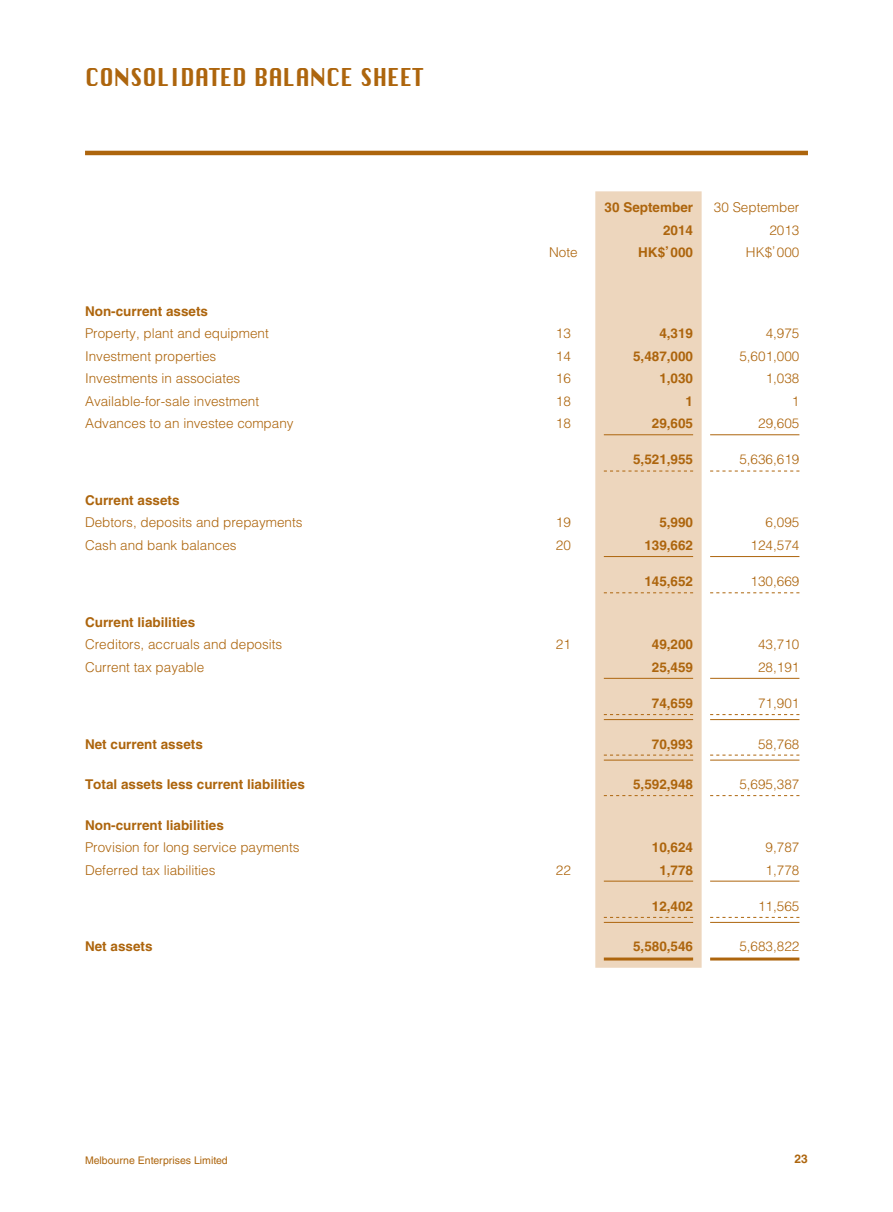
<style>
.page{position:relative;width:893px;height:1212px;background:#fff}
.page>*{position:absolute;margin:0;border:0;box-sizing:border-box;transform-origin:0 0}
.t1{font:24px "Chicago";color:#ad650d;scale:.9 1}
._1__內文{font:300 13.5px "Helvetica LT Std";color:#ad650d}
._1__內文-2{font:700 13.5px "Helvetica LT Std";color:#ad650d}
.t2{font:700 12px "Helvetica LT Std";color:#ad650d}
.t3{font:10.5px "Helvetica LT Std";color:#ad650d}
</style>
<div class="page">
<hr style="left:85px;top:151px;width:723px;height:4px;background:#ad650d">
<div style="left:595px;top:191px;width:107px;height:777px;background:#edd6bd"></div>
<hr style="left:604px;top:434px;width:89px;height:1px;background:#ad650d">
<hr style="left:710px;top:434px;width:89px;height:1px;background:#ad650d">
<svg style="left:604px;top:471px;width:89px;height:1px"></svg>
<svg style="left:710px;top:471px;width:89px;height:1px"></svg>
<hr style="left:604px;top:556px;width:89px;height:1px;background:#ad650d">
<hr style="left:710px;top:556px;width:89px;height:1px;background:#ad650d">
<svg style="left:604px;top:592px;width:89px;height:1px"></svg>
<svg style="left:710px;top:592px;width:89px;height:1px"></svg>
<hr style="left:604px;top:678px;width:89px;height:1px;background:#ad650d">
<hr style="left:710px;top:678px;width:89px;height:1px;background:#ad650d">
<svg style="left:604px;top:714px;width:89px;height:1px"></svg>
<hr style="left:604px;top:719px;width:89px;height:1px;background:#ad650d">
<svg style="left:710px;top:714px;width:89px;height:1px"></svg>
<hr style="left:710px;top:719px;width:89px;height:1px;background:#ad650d">
<svg style="left:604px;top:755px;width:89px;height:1px"></svg>
<hr style="left:604px;top:760px;width:89px;height:1px;background:#ad650d">
<svg style="left:710px;top:755px;width:89px;height:1px"></svg>
<hr style="left:710px;top:760px;width:89px;height:1px;background:#ad650d">
<svg style="left:604px;top:795px;width:89px;height:1px"></svg>
<svg style="left:710px;top:795px;width:89px;height:1px"></svg>
<hr style="left:604px;top:881px;width:89px;height:1px;background:#ad650d">
<hr style="left:710px;top:881px;width:89px;height:1px;background:#ad650d">
<svg style="left:604px;top:917px;width:89px;height:1px"></svg>
<hr style="left:604px;top:922px;width:89px;height:1px;background:#ad650d">
<svg style="left:710px;top:917px;width:89px;height:1px"></svg>
<hr style="left:710px;top:922px;width:89px;height:1px;background:#ad650d">
<hr style="left:604px;top:957px;width:89px;height:3px;background:#ad650d">
<hr style="left:710px;top:957px;width:89px;height:3px;background:#ad650d">
<h1 class="t1" style="left:85px;top:59px;width:377px">CONSOLIDATED BALANCE SHEET</h1>
<p class="_1__內文-2" style="left:605px;top:199px;width:90px">30 September</p>
<p class="_1__內文" style="left:714px;top:199px;width:87px">30 September</p>
<p class="_1__內文-2" style="left:663px;top:222px;width:32px">2014</p>
<p class="_1__內文" style="left:769px;top:221px;width:32px">2013</p>
<p class="_1__內文" style="left:549px;top:244px;width:30px">Note</p>
<p class="_1__內文-2" style="left:638px;top:244px;width:56px">HK$’000</p>
<p class="_1__內文" style="left:746px;top:244px;width:55px">HK$’000</p>
<p class="_1__內文-2" style="left:85px;top:303px;width:125px">Non-current assets</p>
<p class="_1__內文" style="left:85px;top:325px;width:185px">Property, plant and equipment</p>
<p class="_1__內文" style="left:556px;top:325px;width:17px">13</p>
<p class="_1__內文-2" style="left:659px;top:325px;width:35px">4,319</p>
<p class="_1__內文" style="left:766px;top:325px;width:35px">4,975</p>
<p class="_1__內文" style="left:85px;top:347px;width:133px">Investment properties</p>
<p class="_1__內文" style="left:556px;top:347px;width:17px">14</p>
<p class="_1__內文-2" style="left:633px;top:348px;width:62px">5,487,000</p>
<p class="_1__內文" style="left:739px;top:347px;width:62px">5,601,000</p>
<p class="_1__內文" style="left:85px;top:370px;width:157px">Investments in associates</p>
<p class="_1__內文" style="left:556px;top:370px;width:17px">16</p>
<p class="_1__內文-2" style="left:659px;top:370px;width:35px">1,030</p>
<p class="_1__內文" style="left:766px;top:370px;width:35px">1,038</p>
<p class="_1__內文" style="left:85px;top:392px;width:176px">Available-for-sale investment</p>
<p class="_1__內文" style="left:556px;top:392px;width:17px">18</p>
<p class="_1__內文-2" style="left:686px;top:393px;width:9px">1</p>
<p class="_1__內文" style="left:792px;top:392px;width:9px">1</p>
<p class="_1__內文" style="left:85px;top:415px;width:210px">Advances to an investee company</p>
<p class="_1__內文" style="left:556px;top:415px;width:17px">18</p>
<p class="_1__內文-2" style="left:652px;top:415px;width:43px">29,605</p>
<p class="_1__內文" style="left:758px;top:415px;width:43px">29,605</p>
<p class="_1__內文-2" style="left:633px;top:451px;width:62px">5,521,955</p>
<p class="_1__內文" style="left:739px;top:451px;width:62px">5,636,619</p>
<p class="_1__內文-2" style="left:85px;top:492px;width:96px">Current assets</p>
<p class="_1__內文" style="left:85px;top:514px;width:219px">Debtors, deposits and prepayments</p>
<p class="_1__內文" style="left:556px;top:514px;width:17px">19</p>
<p class="_1__內文-2" style="left:659px;top:514px;width:35px">5,990</p>
<p class="_1__內文" style="left:766px;top:514px;width:35px">6,095</p>
<p class="_1__內文" style="left:85px;top:537px;width:153px">Cash and bank balances</p>
<p class="_1__內文" style="left:556px;top:537px;width:17px">20</p>
<p class="_1__內文-2" style="left:644px;top:537px;width:50px">139,662</p>
<p class="_1__內文" style="left:751px;top:537px;width:50px">124,574</p>
<p class="_1__內文-2" style="left:644px;top:573px;width:50px">145,652</p>
<p class="_1__內文" style="left:751px;top:573px;width:50px">130,669</p>
<p class="_1__內文-2" style="left:85px;top:614px;width:112px">Current liabilities</p>
<p class="_1__內文" style="left:85px;top:636px;width:199px">Creditors, accruals and deposits</p>
<p class="_1__內文" style="left:556px;top:636px;width:17px">21</p>
<p class="_1__內文-2" style="left:652px;top:636px;width:43px">49,200</p>
<p class="_1__內文" style="left:758px;top:636px;width:43px">43,710</p>
<p class="_1__內文" style="left:85px;top:658px;width:121px">Current tax payable</p>
<p class="_1__內文-2" style="left:652px;top:659px;width:43px">25,459</p>
<p class="_1__內文" style="left:758px;top:658px;width:43px">28,191</p>
<p class="_1__內文-2" style="left:652px;top:695px;width:43px">74,659</p>
<p class="_1__內文" style="left:758px;top:695px;width:43px">71,901</p>
<p class="_1__內文-2" style="left:85px;top:735px;width:119px">Net current assets</p>
<p class="_1__內文-2" style="left:652px;top:735px;width:43px">70,993</p>
<p class="_1__內文" style="left:758px;top:735px;width:43px">58,768</p>
<p class="_1__內文-2" style="left:85px;top:776px;width:221px">Total assets less current liabilities</p>
<p class="_1__內文-2" style="left:633px;top:776px;width:62px">5,592,948</p>
<p class="_1__內文" style="left:739px;top:776px;width:62px">5,695,387</p>
<p class="_1__內文-2" style="left:85px;top:816px;width:140px">Non-current liabilities</p>
<p class="_1__內文" style="left:85px;top:839px;width:216px">Provision for long service payments</p>
<p class="_1__內文-2" style="left:652px;top:839px;width:43px">10,624</p>
<p class="_1__內文" style="left:766px;top:839px;width:35px">9,787</p>
<p class="_1__內文" style="left:85px;top:861px;width:132px">Deferred tax liabilities</p>
<p class="_1__內文" style="left:556px;top:861px;width:17px">22</p>
<p class="_1__內文-2" style="left:659px;top:861px;width:35px">1,778</p>
<p class="_1__內文" style="left:766px;top:861px;width:35px">1,778</p>
<p class="_1__內文-2" style="left:652px;top:898px;width:43px">12,402</p>
<p class="_1__內文" style="left:758px;top:897px;width:43px">11,565</p>
<p class="_1__內文-2" style="left:85px;top:938px;width:69px">Net assets</p>
<p class="_1__內文-2" style="left:633px;top:938px;width:62px">5,580,546</p>
<p class="_1__內文" style="left:739px;top:938px;width:62px">5,683,822</p>
<p class="t3" style="left:85px;top:1154px;width:144px">Melbourne Enterprises Limited</p>
<p class="t2" style="left:795px;top:1152px;width:15px">23</p>
</div>
